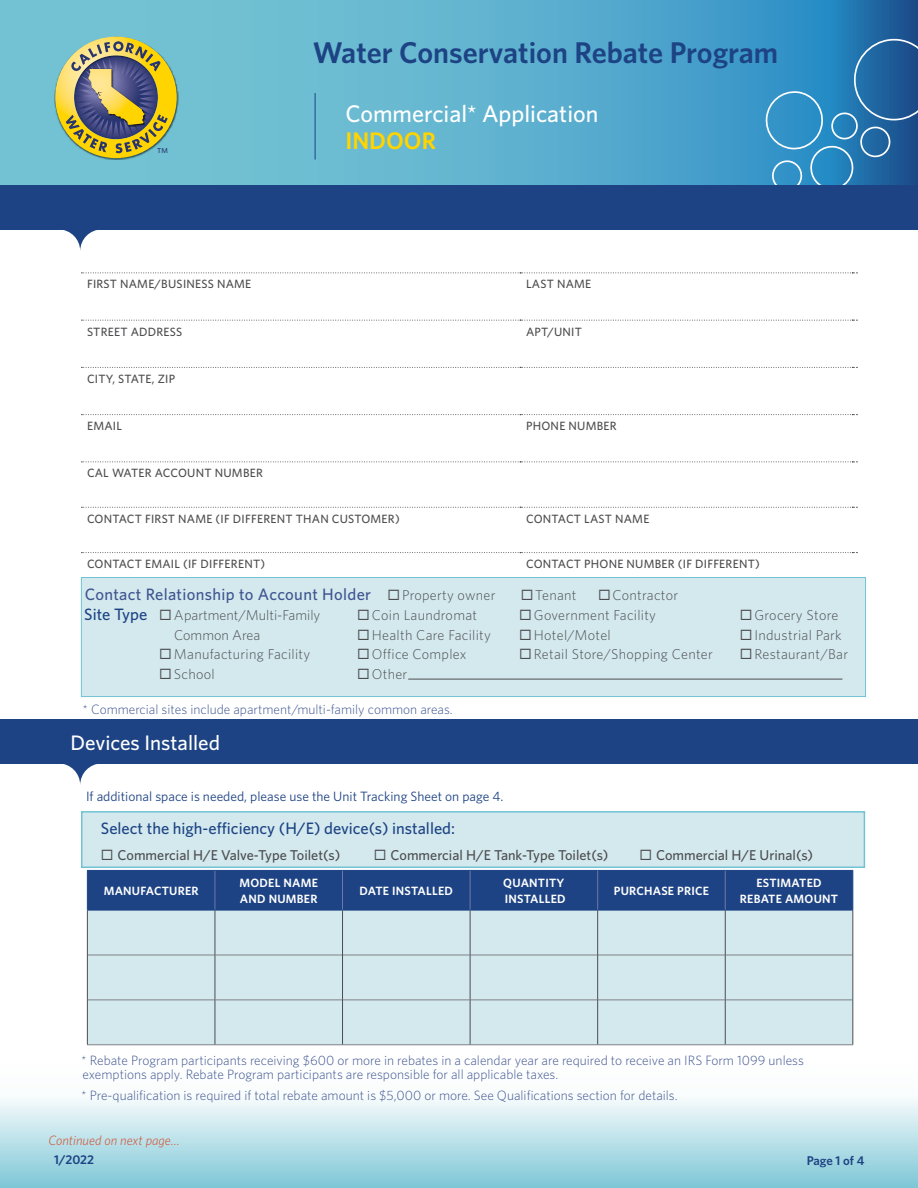
<style>
.page{position:relative;width:918px;height:1188px;background:#fff}
.page>*{position:absolute;margin:0;border:0;box-sizing:border-box;transform-origin:0 0}
.Head{font:600 30px "Whitney";color:#1d4384}
.intro_paragraph{font:500 24px "Whitney";color:#fff}
.intro_paragraph-2{font:600 24px "Whitney";color:#ffd400}
.t1{font:500 21px "Whitney";color:#fff}
.t2{font:500 16.5px "Whitney";color:#1d4384}
.t3{font:500 16.5px "Whitney";letter-spacing:.02em;color:#3f5590}
.t4{font:14.55px "Whitney";color:#273470}
.t5{font:300 14.25px "Whitney";letter-spacing:.02em;color:#4d4d4f}
.t6{font:500 14.25px "Whitney";color:#4d4d4f}
.t7{font:300 14.25px "Whitney";color:#4d4d4f}
.t8{font:300 13.5px/13.5px "Whitney";color:#3f5590}
.t9{font:13.5px "Whitney";color:#1d4384}
.t10{font:italic 300 13.5px "Whitney";color:#d34827}
.t11{font:600 12.75px "Whitney";letter-spacing:-.01em;color:#1d4384}
.t12{font:500 12px "Whitney";letter-spacing:.02em;color:#4d4d4f}
.t13{font:600 12px/16.2px "Whitney";letter-spacing:.02em;color:#fff}
.s1{font-weight:500;font-size:16.5px;color:#1d4384}
.s2{color:#4d4d4f}
.s3{font-weight:300;font-size:14.25px;color:#4d4d4f}
</style>
<div class="page">
<svg style="left:0;top:0;width:918px;height:186px;background:#5eb0ce"></svg>
<div style="left:0;top:1061px;width:918px;height:127px;background:linear-gradient(to bottom,#fff,#84cad8)"></div>
<img style="left:55px;top:36px;width:123px;height:123px">
<svg style="left:55px;top:37px;width:122px;height:121px;background:#9c9f6c"></svg>
<svg style="left:763px;top:36px;width:155px;height:150px;background:#2f7fb6"></svg>
<div style="left:81px;top:577px;width:785px;height:120px;background:#d3e9ee;border:1px solid #72c2d3"></div>
<svg style="left:81px;top:320px;width:776px;height:1px"></svg>
<svg style="left:81px;top:367px;width:776px;height:1px"></svg>
<svg style="left:81px;top:414px;width:776px;height:1px"></svg>
<svg style="left:81px;top:462px;width:776px;height:1px"></svg>
<svg style="left:81px;top:507px;width:776px;height:1px"></svg>
<svg style="left:81px;top:552px;width:776px;height:1px"></svg>
<svg style="left:81px;top:273px;width:776px;height:1px"></svg>
<hr style="left:408px;top:679px;width:434px;height:1px;background:#4d4d4f">
<hr style="left:315px;top:93px;width:1px;height:67px;background:#1d4384">
<div style="left:0;top:720px;width:918px;height:44px;background:#1d4384"></div>
<svg style="left:63px;top:764px;width:34px;height:21px"></svg>
<div style="left:0;top:186px;width:918px;height:44px;background:#1d4384"></div>
<div style="left:81px;top:811px;width:784px;height:57px;background:#d3e9ee;border:2px solid #72c2d3"></div>
<div style="left:88px;top:871px;width:764px;height:39px;background:#1d4384"></div>
<div style="left:88px;top:911px;width:764px;height:133px;background:#d3e9ee"></div>
<hr style="left:88px;top:955px;width:127px;height:1px;background:#808285">
<hr style="left:215px;top:955px;width:127px;height:1px;background:#808285">
<hr style="left:343px;top:955px;width:127px;height:1px;background:#808285">
<hr style="left:470px;top:955px;width:127px;height:1px;background:#808285">
<hr style="left:598px;top:955px;width:127px;height:1px;background:#808285">
<hr style="left:726px;top:955px;width:126px;height:1px;background:#808285">
<hr style="left:88px;top:1000px;width:127px;height:1px;background:#808285">
<hr style="left:215px;top:1000px;width:127px;height:1px;background:#808285">
<hr style="left:343px;top:1000px;width:127px;height:1px;background:#808285">
<hr style="left:470px;top:1000px;width:127px;height:1px;background:#808285">
<hr style="left:598px;top:1000px;width:127px;height:1px;background:#808285">
<hr style="left:726px;top:1000px;width:126px;height:1px;background:#808285">
<hr style="left:87px;top:1044px;width:128px;height:1px;background:#808285">
<hr style="left:215px;top:1044px;width:128px;height:1px;background:#808285">
<hr style="left:343px;top:1044px;width:127px;height:1px;background:#808285">
<hr style="left:470px;top:1044px;width:128px;height:1px;background:#808285">
<hr style="left:598px;top:1044px;width:127px;height:1px;background:#808285">
<hr style="left:725px;top:1044px;width:128px;height:1px;background:#808285">
<hr style="left:215px;top:910px;width:1px;height:45px;background:#4d4d4f">
<hr style="left:342px;top:910px;width:1px;height:45px;background:#4d4d4f">
<hr style="left:470px;top:910px;width:1px;height:45px;background:#4d4d4f">
<hr style="left:597px;top:910px;width:1px;height:45px;background:#4d4d4f">
<hr style="left:215px;top:955px;width:1px;height:45px;background:#4d4d4f">
<hr style="left:342px;top:955px;width:1px;height:45px;background:#4d4d4f">
<hr style="left:470px;top:955px;width:1px;height:45px;background:#4d4d4f">
<hr style="left:597px;top:955px;width:1px;height:45px;background:#4d4d4f">
<hr style="left:215px;top:1000px;width:1px;height:44px;background:#4d4d4f">
<hr style="left:342px;top:1000px;width:1px;height:44px;background:#4d4d4f">
<hr style="left:470px;top:1000px;width:1px;height:44px;background:#4d4d4f">
<hr style="left:597px;top:1000px;width:1px;height:44px;background:#4d4d4f">
<hr style="left:87px;top:910px;width:1px;height:45px;background:#4d4d4f">
<hr style="left:725px;top:910px;width:1px;height:45px;background:#4d4d4f">
<hr style="left:852px;top:910px;width:1px;height:45px;background:#4d4d4f">
<hr style="left:87px;top:955px;width:1px;height:45px;background:#4d4d4f">
<hr style="left:725px;top:955px;width:1px;height:45px;background:#4d4d4f">
<hr style="left:852px;top:955px;width:1px;height:45px;background:#4d4d4f">
<hr style="left:87px;top:1000px;width:1px;height:44px;background:#4d4d4f">
<hr style="left:725px;top:1000px;width:1px;height:44px;background:#4d4d4f">
<hr style="left:852px;top:1000px;width:1px;height:44px;background:#4d4d4f">
<hr style="left:87px;top:871px;width:1px;height:39px;background:#1d4384">
<hr style="left:87px;top:870px;width:128px;height:1px;background:#1d4384">
<hr style="left:215px;top:871px;width:1px;height:39px;background:#7078a7">
<hr style="left:215px;top:870px;width:128px;height:1px;background:#1d4384">
<hr style="left:342px;top:871px;width:1px;height:39px;background:#7078a7">
<hr style="left:343px;top:870px;width:127px;height:1px;background:#1d4384">
<hr style="left:470px;top:871px;width:1px;height:39px;background:#7078a7">
<hr style="left:470px;top:870px;width:128px;height:1px;background:#1d4384">
<hr style="left:598px;top:870px;width:127px;height:1px;background:#1d4384">
<hr style="left:597px;top:871px;width:1px;height:39px;background:#7078a7">
<hr style="left:725px;top:871px;width:1px;height:39px;background:#7078a7">
<hr style="left:725px;top:870px;width:128px;height:1px;background:#1d4384">
<hr style="left:852px;top:871px;width:1px;height:39px;background:#1d4384">
<hr style="left:87px;top:910px;width:128px;height:1px;background:#1d4384">
<hr style="left:215px;top:910px;width:128px;height:1px;background:#1d4384">
<hr style="left:343px;top:910px;width:127px;height:1px;background:#1d4384">
<hr style="left:470px;top:910px;width:128px;height:1px;background:#1d4384">
<hr style="left:598px;top:910px;width:127px;height:1px;background:#1d4384">
<hr style="left:725px;top:910px;width:128px;height:1px;background:#1d4384">
<svg style="left:63px;top:230px;width:34px;height:21px"></svg>
<p class="t4" style="left:157px;top:143px;width:13px">™</p>
<p class="Head" style="left:313px;top:32px;width:467px">Water Conservation Rebate Program</p>
<p class="intro_paragraph" style="left:345px;top:98px;width:254px">Commercial* Application</p>
<p class="intro_paragraph-2" style="left:345px;top:125px;width:92px">INDOOR</p>
<p class="t12" style="left:87px;top:276px;width:166px">FIRST NAME/BUSINESS NAME</p>
<p class="t12" style="left:526px;top:276px;width:67px">LAST NAME</p>
<p class="t12" style="left:87px;top:324px;width:97px">STREET ADDRESS</p>
<p class="t12" style="left:526px;top:324px;width:57px">APT/UNIT</p>
<p class="t12" style="left:87px;top:371px;width:90px">CITY, STATE, ZIP</p>
<p class="t12" style="left:87px;top:418px;width:36px">EMAIL</p>
<p class="t12" style="left:526px;top:418px;width:92px">PHONE NUMBER</p>
<p class="t12" style="left:87px;top:465px;width:177px">CAL WATER ACCOUNT NUMBER</p>
<p class="t12" style="left:87px;top:511px;width:314px">CONTACT FIRST NAME (IF DIFFERENT THAN CUSTOMER)</p>
<p class="t12" style="left:526px;top:511px;width:125px">CONTACT LAST NAME</p>
<p class="t12" style="left:87px;top:556px;width:180px">CONTACT EMAIL (IF DIFFERENT)</p>
<p class="t12" style="left:526px;top:556px;width:235px">CONTACT PHONE NUMBER (IF DIFFERENT)</p>
<p class="t7" style="left:84px;top:606px;width:238px"><span class="s1">Site Type</span> ◻Apartment/Multi-Family</p>
<p class="t5" style="left:357px;top:606px;width:121px">◻Coin Laundromat</p>
<p class="t5" style="left:519px;top:606px;width:138px">◻Government Facility</p>
<p class="t5" style="left:740px;top:606px;width:100px">◻Grocery Store</p>
<p class="t7" style="left:174px;top:625px;width:88px">Common Area</p>
<p class="t5" style="left:357px;top:625px;width:135px">◻Health Care Facility</p>
<p class="t5" style="left:519px;top:625px;width:93px">◻Hotel/Motel</p>
<p class="t5" style="left:740px;top:625px;width:104px">◻Industrial Park</p>
<p class="t5" style="left:159px;top:645px;width:152px">◻Manufacturing Facility</p>
<p class="t5" style="left:357px;top:645px;width:111px">◻Office Complex</p>
<p class="t5" style="left:519px;top:645px;width:195px">◻Retail Store/Shopping Center</p>
<p class="t5" style="left:740px;top:645px;width:110px">◻Restaurant/Bar</p>
<p class="t5" style="left:159px;top:664px;width:57px">◻School</p>
<p class="t5" style="left:357px;top:664px;width:52px">◻Other</p>
<p class="t8" style="left:82px;top:702px;width:372px">* Commercial sites include apartment/multi-family common areas.</p>
<p class="t3" style="left:85px;top:583px;width:412px">Contact Relationship to Account Holder <span class="s2">◻</span><span class="s3">Property owner</span></p>
<p class="t5" style="left:521px;top:585px;width:57px">◻Tenant</p>
<p class="t5" style="left:598px;top:585px;width:82px">◻Contractor</p>
<p class="t1" style="left:70px;top:729px;width:151px">Devices Installed</p>
<p class="t9" style="left:86px;top:788px;width:419px">If additional space is needed, please use the Unit Tracking Sheet on page 4.</p>
<p class="t2" style="left:101px;top:817px;width:356px">Select the high-efficiency (H/E) device(s) installed:</p>
<p class="t6" style="left:101px;top:845px;width:241px">◻ Commercial H/E Valve-Type Toilet(s)</p>
<p class="t6" style="left:374px;top:845px;width:236px">◻ Commercial H/E Tank-Type Toilet(s)</p>
<p class="t6" style="left:639px;top:845px;width:175px">◻ Commercial H/E Urinal(s)</p>
<p class="t13" style="left:104px;top:883px;width:96px">MANUFACTURER</p>
<p class="t13" style="left:239px;top:874px;width:80px">MODEL NAME<br>AND NUMBER</p>
<p class="t13" style="left:360px;top:883px;width:95px">DATE INSTALLED</p>
<p class="t13" style="left:503px;top:874px;width:64px">QUANTITY<br>INSTALLED</p>
<p class="t13" style="left:614px;top:883px;width:97px">PURCHASE PRICE</p>
<p class="t13" style="left:740px;top:874px;width:100px;text-align:center">ESTIMATED<br>REBATE AMOUNT</p>
<p class="t8" style="left:81px;top:1053px;width:724px">* Rebate Program participants receiving $600 or more in rebates in a calendar year are required to receive an IRS Form 1099 unless exemptions apply. Rebate Program participants are responsible for all applicable taxes.</p>
<p class="t8" style="left:81px;top:1088px;width:598px">* Pre-qualification is required if total rebate amount is $5,000 or more. See Qualifications section for details.</p>
<p class="t10" style="left:49px;top:1131px;width:133px">Continued on next page…</p>
<p class="t11" style="left:54px;top:1152px;width:41px">1/2022</p>
<p class="t11" style="left:807px;top:1152px;width:59px">Page 1 of 4</p>
</div>
